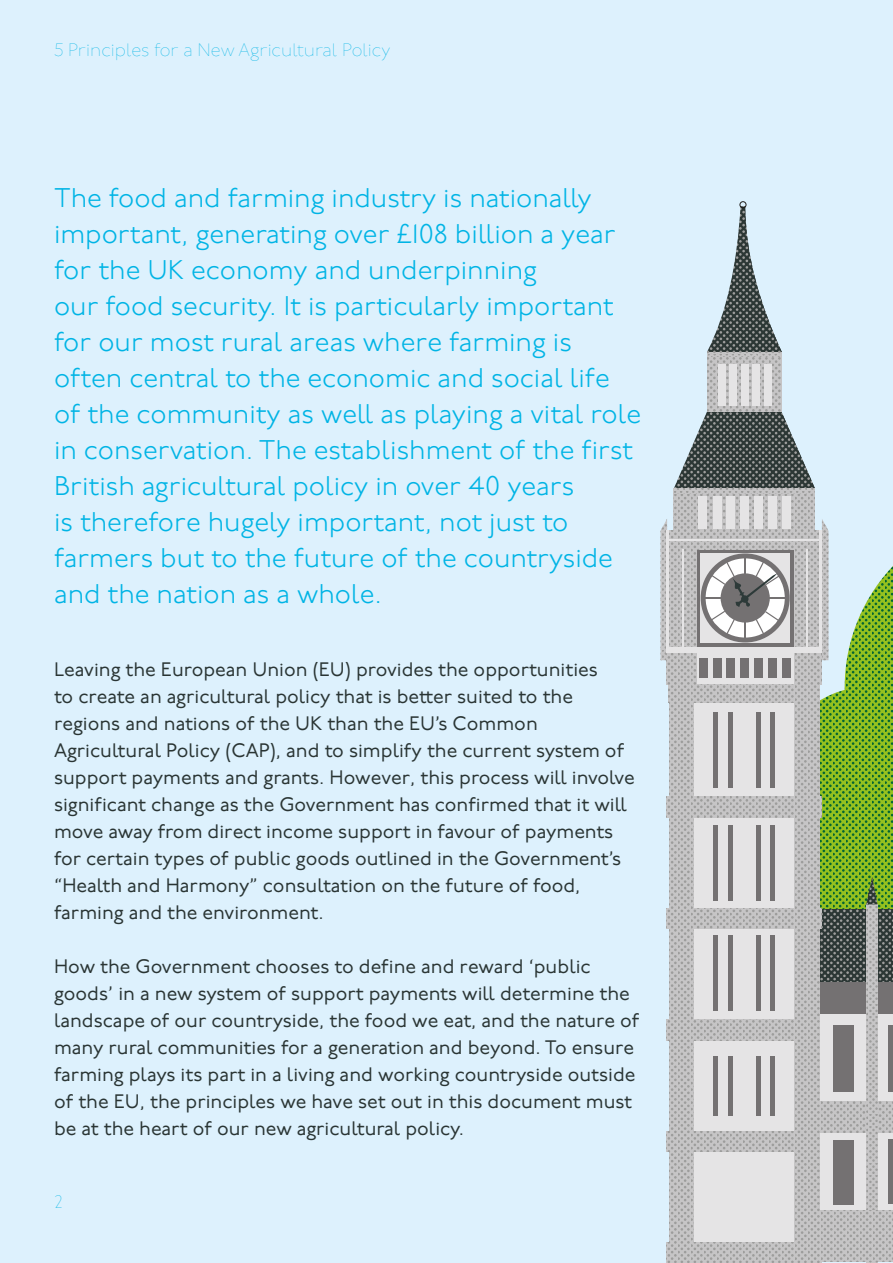
<style>
.page{position:relative;width:893px;height:1263px;background:#ddf1fd}
.page>*{position:absolute;margin:0;border:0;box-sizing:border-box;transform-origin:0 0}
.t1{font:300 27px/36px "P22 Underground";color:#00b4e5}
.t2{font:19.5px/27px "P22 Underground";color:#2a3534}
.t3{font:100 18px "P22 Underground";color:#00b4e5}
</style>
<div class="page">
<svg style="left:820px;top:871px;width:73px;height:39px;background:#71a824"></svg>
<div style="left:820px;top:910px;width:73px;height:351px;background:#e5e4e5"></div>
<svg style="left:820px;top:910px;width:73px;height:72px;background:#49514f"></svg>
<div style="left:820px;top:982px;width:73px;height:31px;background:#747172"></div>
<svg style="left:820px;top:1101px;width:73px;height:31px;background:#bcbbbc"></svg>
<div style="left:833px;top:1025px;width:21px;height:67px;background:#747172"></div>
<div style="left:888px;top:1025px;width:5px;height:67px;background:#747172"></div>
<div style="left:833px;top:1140px;width:21px;height:64px;background:#747172"></div>
<div style="left:888px;top:1139px;width:5px;height:64px;background:#747172"></div>
<svg style="left:866px;top:904px;width:11px;height:76px"></svg>
<svg style="left:866px;top:877px;width:11px;height:27px"></svg>
<svg style="left:866px;top:980px;width:11px;height:282px;background:#bbb"></svg>
<svg style="left:866px;top:982px;width:11px;height:31px"></svg>
<svg style="left:866px;top:1101px;width:11px;height:31px"></svg>
<svg style="left:669px;top:549px;width:35px;height:98px;background:#bdbcbd"></svg>
<div style="left:697px;top:550px;width:96px;height:96px;background:#747172"></div>
<svg style="left:700px;top:553px;width:90px;height:90px"></svg>
<svg style="left:674px;top:493px;width:69px;height:38px"></svg>
<svg style="left:743px;top:493px;width:72px;height:17px"></svg>
<svg style="left:674px;top:412px;width:141px;height:76px"></svg>
<svg style="left:707px;top:352px;width:75px;height:60px"></svg>
<svg style="left:743px;top:352px;width:39px;height:59px"></svg>
<svg style="left:707px;top:206px;width:75px;height:146px"></svg>
<div style="left:667px;top:650px;width:155px;height:35px;background:#e5e4e5"></div>
<svg style="left:660px;top:519px;width:7px;height:141px"></svg>
<svg style="left:667px;top:653px;width:15px;height:32px"></svg>
<div style="left:669px;top:685px;width:151px;height:577px;background:#e5e4e5"></div>
<svg style="left:795px;top:871px;width:12px;height:371px;background:#bbbabb"></svg>
<svg style="left:682px;top:702px;width:12px;height:540px;background:#bcbbbc"></svg>
<div style="left:782px;top:496px;width:8px;height:33px;background:#e5e4e5"></div>
<div style="left:768px;top:496px;width:9px;height:33px;background:#e5e4e5"></div>
<div style="left:754px;top:496px;width:9px;height:33px;background:#e5e4e5"></div>
<div style="left:740px;top:496px;width:9px;height:33px;background:#e5e4e5"></div>
<div style="left:726px;top:496px;width:9px;height:33px;background:#e5e4e5"></div>
<div style="left:713px;top:496px;width:9px;height:33px;background:#e5e4e5"></div>
<div style="left:698px;top:496px;width:9px;height:33px;background:#e5e4e5"></div>
<div style="left:740px;top:201px;width:6px;height:7px;border:1px solid #201e1b;border-radius:50%"></div>
<svg style="left:694px;top:685px;width:10px;height:17px"></svg>
<svg style="left:682px;top:685px;width:12px;height:17px"></svg>
<div style="left:770px;top:825px;width:5px;height:75px;background:#747172"></div>
<div style="left:756px;top:825px;width:5px;height:75px;background:#747172"></div>
<div style="left:728px;top:825px;width:5px;height:75px;background:#747172"></div>
<div style="left:713px;top:825px;width:5px;height:75px;background:#747172"></div>
<div style="left:770px;top:935px;width:5px;height:76px;background:#747172"></div>
<div style="left:756px;top:935px;width:5px;height:76px;background:#747172"></div>
<div style="left:728px;top:935px;width:5px;height:76px;background:#747172"></div>
<div style="left:713px;top:935px;width:5px;height:76px;background:#747172"></div>
<div style="left:770px;top:1056px;width:5px;height:59px;background:#747172"></div>
<div style="left:756px;top:1056px;width:5px;height:59px;background:#747172"></div>
<div style="left:728px;top:1056px;width:5px;height:59px;background:#747172"></div>
<div style="left:713px;top:1056px;width:5px;height:59px;background:#747172"></div>
<svg style="left:674px;top:488px;width:69px;height:3px"></svg>
<svg style="left:743px;top:488px;width:72px;height:5px"></svg>
<svg style="left:669px;top:531px;width:35px;height:18px"></svg>
<div style="left:667px;top:647px;width:155px;height:5px;background:#e5e4e5"></div>
<svg style="left:682px;top:653px;width:15px;height:32px"></svg>
<svg style="left:807px;top:871px;width:13px;height:371px;background:#bcbbbb"></svg>
<svg style="left:669px;top:702px;width:13px;height:540px;background:#bcbbbb"></svg>
<svg style="left:669px;top:685px;width:13px;height:17px"></svg>
<hr style="left:666px;top:531px;width:3px;height:122px;background:#e5e4e5">
<div style="left:699px;top:658px;width:9px;height:20px;background:#747172"></div>
<div style="left:764px;top:364px;width:7px;height:42px;background:#e5e4e5"></div>
<div style="left:752px;top:364px;width:8px;height:42px;background:#e5e4e5"></div>
<div style="left:741px;top:364px;width:7px;height:42px;background:#e5e4e5"></div>
<div style="left:730px;top:364px;width:7px;height:42px;background:#e5e4e5"></div>
<div style="left:719px;top:364px;width:7px;height:42px;background:#e5e4e5"></div>
<hr style="left:708px;top:355px;width:72px;height:1px;background:#bfbfbf">
<hr style="left:674px;top:491px;width:140px;height:2px;background:#bfbfbf">
<hr style="left:667px;top:539px;width:153px;height:2px;background:#e5e4e5">
<hr style="left:682px;top:550px;width:1px;height:97px;background:#e5e4e5">
<svg style="left:704px;top:510px;width:189px;height:361px"></svg>
<svg style="left:667px;top:797px;width:155px;height:20px;background:#bcbbbb"></svg>
<svg style="left:667px;top:908px;width:155px;height:21px;background:#bcbbbc"></svg>
<svg style="left:667px;top:1020px;width:146px;height:20px;background:#bcbbbb"></svg>
<svg style="left:667px;top:1131px;width:146px;height:20px;background:#bcbbbb"></svg>
<svg style="left:667px;top:1242px;width:155px;height:21px;background:#bbb"></svg>
<svg style="left:813px;top:1210px;width:80px;height:51px;background:#bcbbbc"></svg>
<p class="t3" style="left:54px;top:40px;width:338px">5 Principles for a New Agricultural Policy</p>
<p class="t1" style="left:54px;top:181px;width:589px">The food and farming industry is nationally important, generating over £108 billion a year for the UK economy and underpinning<br>our food security. It is particularly important for our most rural areas where farming is often central to the economic and social life of the community as well as playing a vital role in conservation. The establishment of the first British agricultural policy in over 40 years<br>is therefore hugely important, not just to farmers but to the future of the countryside and the nation as a whole.</p>
<p class="t2" style="left:54px;top:657px;width:582px">Leaving the European Union (EU) provides the opportunities<br>to create an agricultural policy that is better suited to the regions and nations of the UK than the EU’s Common Agricultural Policy (CAP), and to simplify the current system of support payments and grants. However, this process will involve significant change as the Government has confirmed that it will move away from direct income support in favour of payments for certain types of public goods outlined in the Government’s “Health and Harmony” consultation on the future of food, farming and the environment.</p>
<p class="t2" style="left:54px;top:954px;width:587px">How the Government chooses to define and reward ‘public goods’ in a new system of support payments will determine the landscape of our countryside, the food we eat, and the nature of many rural communities for a generation and beyond. To ensure farming plays its part in a living and working countryside outside of the EU, the principles we have set out in this document must be at the heart of our new agricultural policy.</p>
<p class="t3" style="left:54px;top:1192px;width:11px">2</p>
</div>
